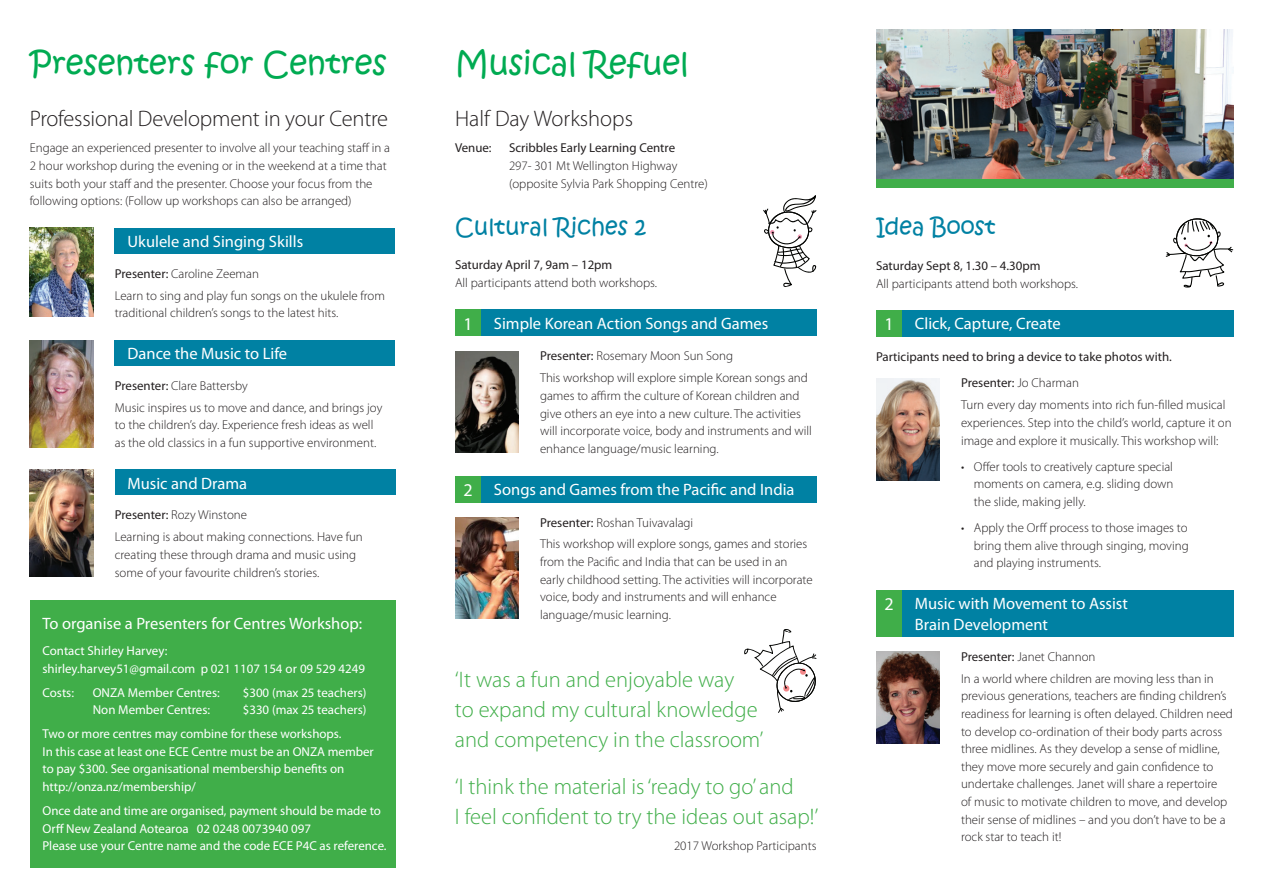
<style>
.page{position:relative;width:1263px;height:893px;background:#fff}
.page>*{position:absolute;margin:0;border:0;box-sizing:border-box;transform-origin:0 0}
.t1{font:31.5px "Kristen ITC";color:#00ab52}
.t2{font:300 22.5px/30px "Myriad Pro";color:#40ae49}
.t3{font:300 22.5px "Myriad Pro";letter-spacing:-.01em;color:#231f20}
.t4{font:22.5px "Kristen ITC";color:#0081a3}
.t5{font:16.5px/21px "Myriad Pro";color:#fff}
.t6{font:300 12.9px/17.5px "Myriad Pro";color:#231f20}
.t7{font:12.9px/17.7px "Myriad Pro";color:#fff}
.t8{font:12.9px/26.1px "Myriad Pro";color:#231f20}
.s1{font-weight:400}
.s2{font-size:18px}
.s3{font-weight:300}
</style>
<div class="page">
<div style="left:30px;top:600px;width:365px;height:267px;background:#40ae49"></div>
<div style="left:115px;top:228px;width:280px;height:25px;background:#0081a3"></div>
<div style="left:115px;top:340px;width:280px;height:25px;background:#0081a3"></div>
<div style="left:115px;top:470px;width:280px;height:25px;background:#0081a3"></div>
<div style="left:876px;top:311px;width:26px;height:26px;background:#40ae49"></div>
<div style="left:902px;top:311px;width:331px;height:26px;background:#0081a3"></div>
<div style="left:876px;top:590px;width:26px;height:46px;background:#40ae49"></div>
<div style="left:902px;top:590px;width:331px;height:46px;background:#0081a3"></div>
<img style="left:30px;top:227px;width:64px;height:90px">
<div style="left:455px;top:310px;width:26px;height:26px;background:#40ae49"></div>
<div style="left:481px;top:310px;width:335px;height:26px;background:#0081a3"></div>
<div style="left:455px;top:476px;width:26px;height:26px;background:#40ae49"></div>
<div style="left:481px;top:476px;width:335px;height:26px;background:#0081a3"></div>
<img style="left:30px;top:340px;width:64px;height:107px">
<img style="left:30px;top:470px;width:64px;height:107px">
<img style="left:876px;top:30px;width:357px;height:149px">
<div style="left:876px;top:179px;width:357px;height:9px;background:#40ae49"></div>
<img style="left:455px;top:352px;width:64px;height:101px">
<img style="left:876px;top:378px;width:64px;height:102px">
<img style="left:876px;top:652px;width:64px;height:92px">
<img style="left:455px;top:518px;width:64px;height:101px">
<svg style="left:763px;top:195px;width:54px;height:92px"></svg>
<svg style="left:1165px;top:218px;width:68px;height:70px"></svg>
<svg style="left:744px;top:629px;width:73px;height:84px"></svg>
<h1 class="t1" style="left:30px;top:43px;width:358px">Presenters for Centres</h1>
<h2 class="t3" style="left:30px;top:106px;width:360px">Professional Development in your Centre</h2>
<p class="t6" style="left:30px;top:139px;width:362px">Engage an experienced presenter to involve all your teaching staff in a 2 hour workshop during the evening or in the weekend at a time that suits both your staff and the presenter. Choose your focus from the following options: (Follow up workshops can also be arranged)</p>
<p class="t5" style="left:128px;top:231px;width:177px">Ukulele and Singing Skills</p>
<p class="t6" style="left:115px;top:263px;width:272px;line-height:21.9px"><span class="s1">Presenter:</span> Caroline Zeeman<br>Learn to sing and play fun songs on the ukulele from</p>
<p class="t6" style="left:115px;top:304px;width:225px">traditional children’s songs to the latest hits.</p>
<p class="t5" style="left:128px;top:343px;width:161px">Dance the Music to Life</p>
<p class="t6" style="left:115px;top:375px;width:269px;line-height:21.9px"><span class="s1">Presenter:</span> Clare Battersby<br>Music inspires us to move and dance, and brings joy</p>
<p class="t6" style="left:115px;top:416px;width:263px">to the children’s day. Experience fresh ideas as well as the old classics in a fun supportive environment.</p>
<p class="t5" style="left:128px;top:473px;width:121px">Music and Drama</p>
<p class="t6" style="left:115px;top:504px;width:250px;line-height:21.9px"><span class="s1">Presenter:</span> Rozy Winstone<br>Learning is about making connections. Have fun</p>
<p class="t6" style="left:115px;top:546px;width:243px">creating these through drama and music using some of your favourite children’s stories.</p>
<p class="t5" style="left:43px;top:613px;width:321px">To organise a Presenters for Centres Workshop:</p>
<p class="t7" style="left:43px;top:642px;width:324px">Contact Shirley Harvey:<br>shirley.harvey51@gmail.com p 021 1107 154 or 09 529 4249</p>
<p class="t7" style="left:43px;top:684px;width:33px">Costs:</p>
<p class="t7" style="left:93px;top:684px;width:129px">ONZA Member Centres:</p>
<p class="t7" style="left:243px;top:684px;width:125px">$300 (max 25 teachers)</p>
<p class="t7" style="left:93px;top:701px;width:119px">Non Member Centres:</p>
<p class="t7" style="left:43px;top:698px;width:326px;line-height:24px;text-indent:200px">$330 (max 25 teachers)<br>Two or more centres may combine for these workshops.</p>
<p class="t7" style="left:43px;top:743px;width:333px">In this case at least one ECE Centre must be an ONZA member to pay $300. See organisational membership benefits on http://onza.nz/membership/</p>
<p class="t7" style="left:43px;top:802px;width:346px">Once date and time are organised, payment should be made to<br>Orff New Zealand Aotearoa 02 0248 0073940 097<br>Please use your Centre name and the code ECE P4C as reference.</p>
<h1 class="t1" style="left:455px;top:43px;width:235px">Musical Refuel</h1>
<h2 class="t3" style="left:455px;top:106px;width:180px">Half Day Workshops</h2>
<p class="t8" style="left:455px;top:135px;width:38px">Venue:</p>
<p class="t8" style="left:509px;top:135px;width:168px">Scribbles Early Learning Centre</p>
<p class="t6" style="left:509px;top:157px;width:200px">297- 301 Mt Wellington Highway (opposite Sylvia Park Shopping Centre)</p>
<h2 class="t4" style="left:455px;top:211px;width:193px">Cultural Riches 2</h2>
<p class="t8" style="left:455px;top:252px;width:159px">Saturday April 7, 9am – 12pm</p>
<p class="t6" style="left:455px;top:274px;width:204px">All participants attend both workshops.</p>
<p class="t5" style="left:463px;top:313px;width:306px"><span class="s2">1</span> Simple Korean Action Songs and Games</p>
<p class="t6" style="left:540px;top:345px;width:269px;line-height:21.9px"><span class="s1">Presenter:</span> Rosemary Moon Sun Song<br>This workshop will explore simple Korean songs and</p>
<p class="t6" style="left:540px;top:387px;width:273px">games to affirm the culture of Korean children and give others an eye into a new culture. The activities will incorporate voice, body and instruments and will enhance language/music learning.</p>
<p class="t5" style="left:463px;top:479px;width:332px"><span class="s2">2</span> Songs and Games from the Pacific and India</p>
<p class="t6" style="left:540px;top:511px;width:269px;line-height:21.9px"><span class="s1">Presenter:</span> Roshan Tuivavalagi<br>This workshop will explore songs, games and stories</p>
<p class="t6" style="left:540px;top:553px;width:274px">from the Pacific and India that can be used in an early childhood setting. The activities will incorporate voice, body and instruments and will enhance language/music learning.</p>
<h2 class="t2" style="left:455px;top:665px;width:310px">‘It was a fun and enjoyable way<br>to expand my cultural knowledge and competency in the classroom’</h2>
<h2 class="t2" style="left:455px;top:772px;width:365px">‘I think the material is ‘ready to go’ and<br>I feel confident to try the ideas out asap!’</h2>
<p class="t6" style="left:674px;top:837px;width:144px">2017 Workshop Participants</p>
<h2 class="t4" style="left:876px;top:212px;width:121px">Idea Boost</h2>
<p class="t8" style="left:876px;top:253px;width:166px">Saturday Sept 8, 1.30 – 4.30pm</p>
<p class="t6" style="left:876px;top:275px;width:204px">All participants attend both workshops.</p>
<p class="t5" style="left:884px;top:314px;width:178px"><span class="s2">1</span> Click, Capture, Create</p>
<p class="t8" style="left:961px;top:344px;width:212px;text-indent:-85px">Participants need to bring a device to take photos with.<br>Presenter: <span class="s3">Jo Charman</span></p>
<p class="t6" style="left:961px;top:396px;width:272px">Turn every day moments into rich fun-filled musical experiences. Step into the child’s world, capture it on image and explore it musically. This workshop will:</p>
<p class="t6" style="left:974px;top:458px;width:201px;text-align:justify;text-indent:-13px">• Offer tools to creatively capture special moments on camera, e.g. sliding down the slide, making jelly.</p>
<p class="t6" style="left:974px;top:519px;width:216px;text-align:justify;text-indent:-13px">• Apply the Orff process to those images to bring them alive through singing, moving and playing instruments.</p>
<p class="t5" style="left:915px;top:593px;width:215px;text-indent:-30px"><span class="s2">2</span> Music with Movement to Assist<br>Brain Development</p>
<p class="t6" style="left:961px;top:646px;width:254px;line-height:21.9px"><span class="s1">Presenter:</span> Janet Channon<br>In a world where children are moving less than in</p>
<p class="t6" style="left:961px;top:687px;width:273px">previous generations, teachers are finding children’s readiness for learning is often delayed. Children need to develop co-ordination of their body parts across three midlines. As they develop a sense of midline, they move more securely and gain confidence to undertake challenges. Janet will share a repertoire<br>of music to motivate children to move, and develop their sense of midlines – and you don’t have to be a rock star to teach it!</p>
</div>
